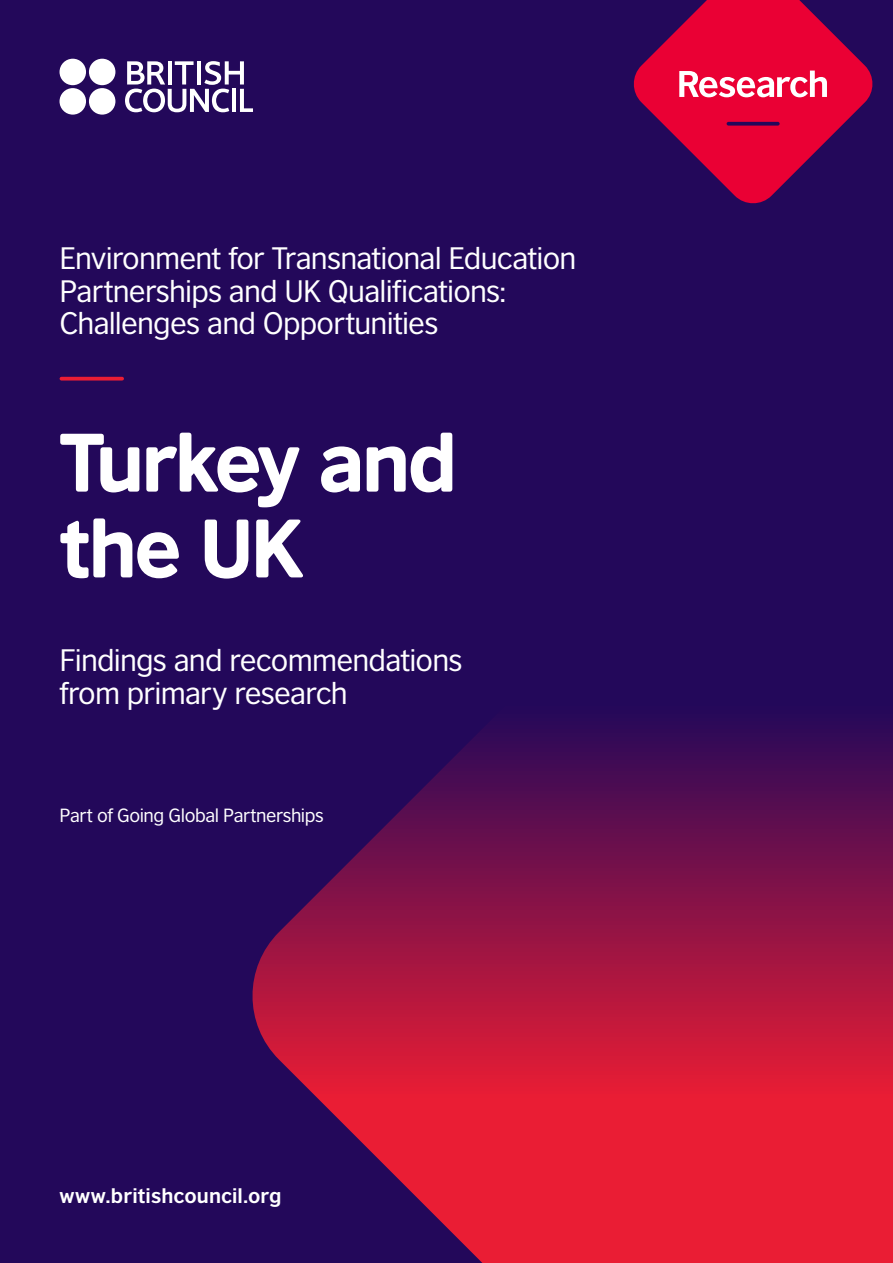
<style>
.page{position:relative;width:893px;height:1263px;background:#23085a}
.page>*{position:absolute;margin:0;border:0;box-sizing:border-box;transform-origin:0 0}
.t1{font:78px/85.8px "British Council Sans Headline";letter-spacing:-.045em;color:#fff}
.t2{font:29.25px/32.2px "British Council Sans";letter-spacing:-.025em;color:#fff}
.t3{font:700 19.5px "British Council Sans";letter-spacing:.005em;color:#fff}
.t4{font:18px "British Council Sans";letter-spacing:-.025em;color:#fff}
</style>
<div class="page">
<svg style="left:252px;top:725px;width:641px;height:538px"></svg>
<hr style="left:61px;top:377px;width:61px;height:3px;background:#ea1d34">
<svg style="left:125px;top:61px;width:128px;height:51px"></svg>
<div style="left:89px;top:59px;width:26px;height:26px;background:#fff;border-radius:50%"></div>
<div style="left:60px;top:59px;width:26px;height:26px;background:#fff;border-radius:50%"></div>
<div style="left:89px;top:88px;width:26px;height:27px;background:#fff;border-radius:50%"></div>
<div style="left:60px;top:88px;width:26px;height:27px;background:#fff;border-radius:50%"></div>
<svg style="left:634px;top:0;width:238px;height:203px;fill:#ea0034"></svg>
<svg style="left:679px;top:71px;width:148px;height:26px;background:#f3708d"></svg>
<svg style="left:727px;top:122px;width:53px;height:4px"></svg>
<p class="t2" style="left:60px;top:240px;width:518px">Environment for Transnational Education<br>Partnerships and UK Qualifications:<br>Challenges and Opportunities</p>
<h1 class="t1" style="left:60px;top:416px;width:399px">Turkey and the UK</h1>
<p class="t2" style="left:60px;top:642px;width:405px">Findings and recommendations from primary research</p>
<p class="t4" style="left:60px;top:801px;width:266px">Part of Going Global Partnerships</p>
<p class="t3" style="left:60px;top:1179px;width:224px">www.britishcouncil.org</p>
</div>
